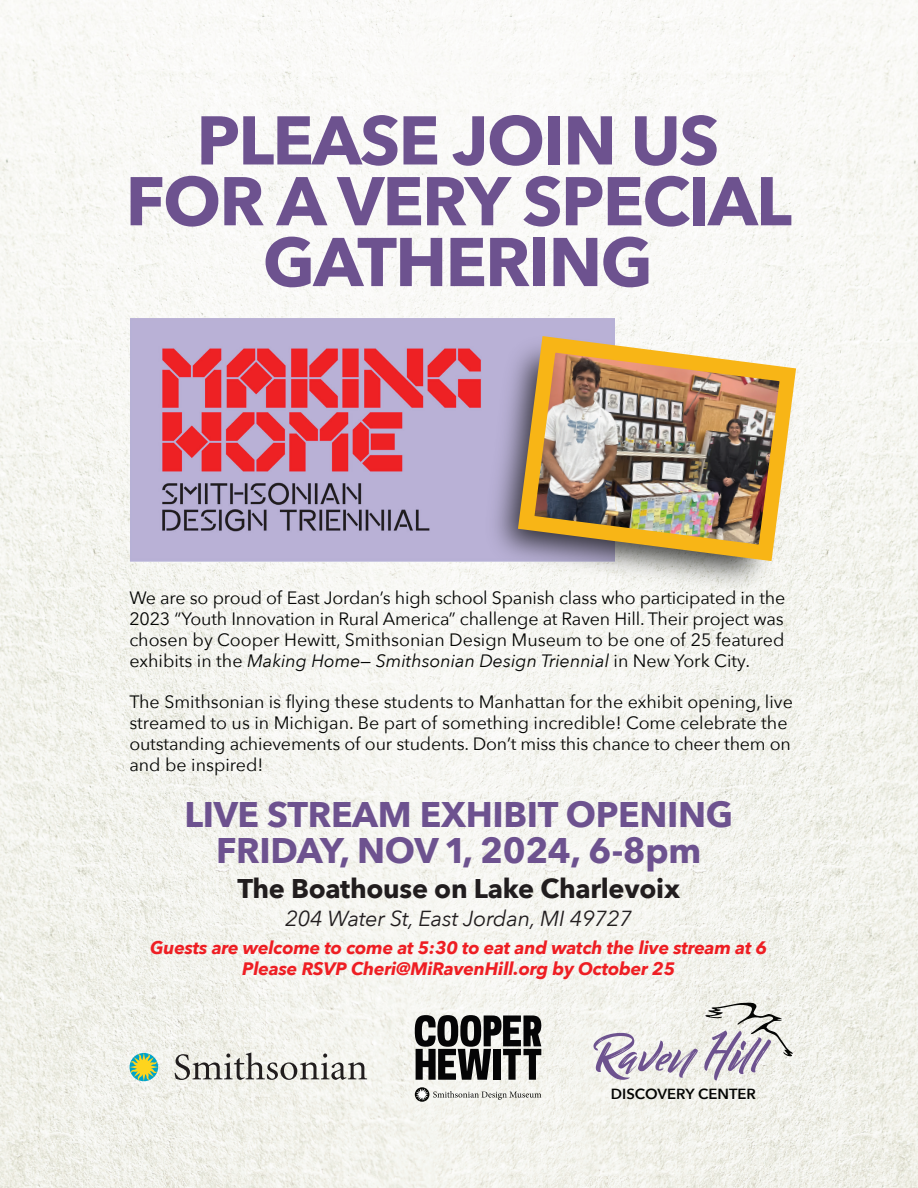
<style>
.page{position:relative;width:918px;height:1188px;background:#fff}
.page>*{position:absolute;margin:0;border:0;box-sizing:border-box;transform-origin:0 0}
.t1{font:700 68.1px/60.8px "Avenir Next";letter-spacing:-.025em;color:#6d528f;text-align:center}
.t2{font:700 35.55px/35.5px "Avenir Next";letter-spacing:-.01em;color:#6d528f;text-align:center}
.t3{font:700 27px "Avenir Next";letter-spacing:-.01em;color:#211d1e}
.t4{font:italic 21.75px "Avenir Next";letter-spacing:-.01em;color:#211d1e}
.t5{font:italic 700 18px/21px "Avenir Next";letter-spacing:-.01em;color:#ee1e23;text-align:center}
.t6{font:17.85px/20.9px "Avenir Next";color:#040503;text-align:justify}
.t7{font:600 14.7px "Avenir Next";color:#040503}
.s1{font-style:italic}
</style>
<div class="page">
<img style="left:0;top:0;width:918px;height:1188px">
<img style="left:130px;top:318px;width:484px;height:243px">
<img style="left:476px;top:327px;width:330px;height:277px">
<img style="left:510px;top:328px;width:294px;height:241px">
<svg style="left:175px;top:1052px;width:192px;height:28px"></svg>
<svg style="left:128px;top:1051px;width:32px;height:32px"></svg>
<svg style="left:593px;top:1033px;width:105px;height:47px"></svg>
<svg style="left:704px;top:1003px;width:89px;height:78px"></svg>
<svg style="left:415px;top:1015px;width:126px;height:65px"></svg>
<svg style="left:415px;top:1087px;width:14px;height:15px"></svg>
<svg style="left:416px;top:1088px;width:125px;height:13px"></svg>
<h1 class="t1" style="left:126px;top:109px;width:668px">PLEASE JOIN US<br>FOR A VERY SPECIAL<br>GATHERING</h1>
<p class="t6" style="left:129px;top:587px;width:657px">We are so proud of East Jordan’s high school Spanish class who participated in the 2023 “Youth Innovation in Rural America” challenge at Raven Hill. Their project was chosen by Cooper Hewitt, Smithsonian Design Museum to be one of 25 featured exhibits in the <span class="s1">Making Home— Smithsonian Design Triennial</span> in New York City.</p>
<p class="t6" style="left:129px;top:691px;width:665px;text-align:left">The Smithsonian is flying these students to Manhattan for the exhibit opening, live streamed to us in Michigan. Be part of something incredible! Come celebrate the outstanding achievements of our students. Don’t miss this chance to cheer them on and be inspired!</p>
<h2 class="t2" style="left:184px;top:796px;width:550px">LIVE STREAM EXHIBIT OPENING<br>FRIDAY, NOV 1, 2024, 6-8pm</h2>
<h3 class="t3" style="left:237px;top:865px;width:444px">The Boathouse on Lake Charlevoix</h3>
<p class="t4" style="left:285px;top:900px;width:348px">204 Water St, East Jordan, MI 49727</p>
<p class="t5" style="left:150px;top:937px;width:619px">Guests are welcome to come at 5:30 to eat and watch the live stream at 6<br>Please RSVP Cheri@MiRavenHill.org by October 25</p>
<p class="t7" style="left:611px;top:1081px;width:146px">DISCOVERY CENTER</p>
</div>
